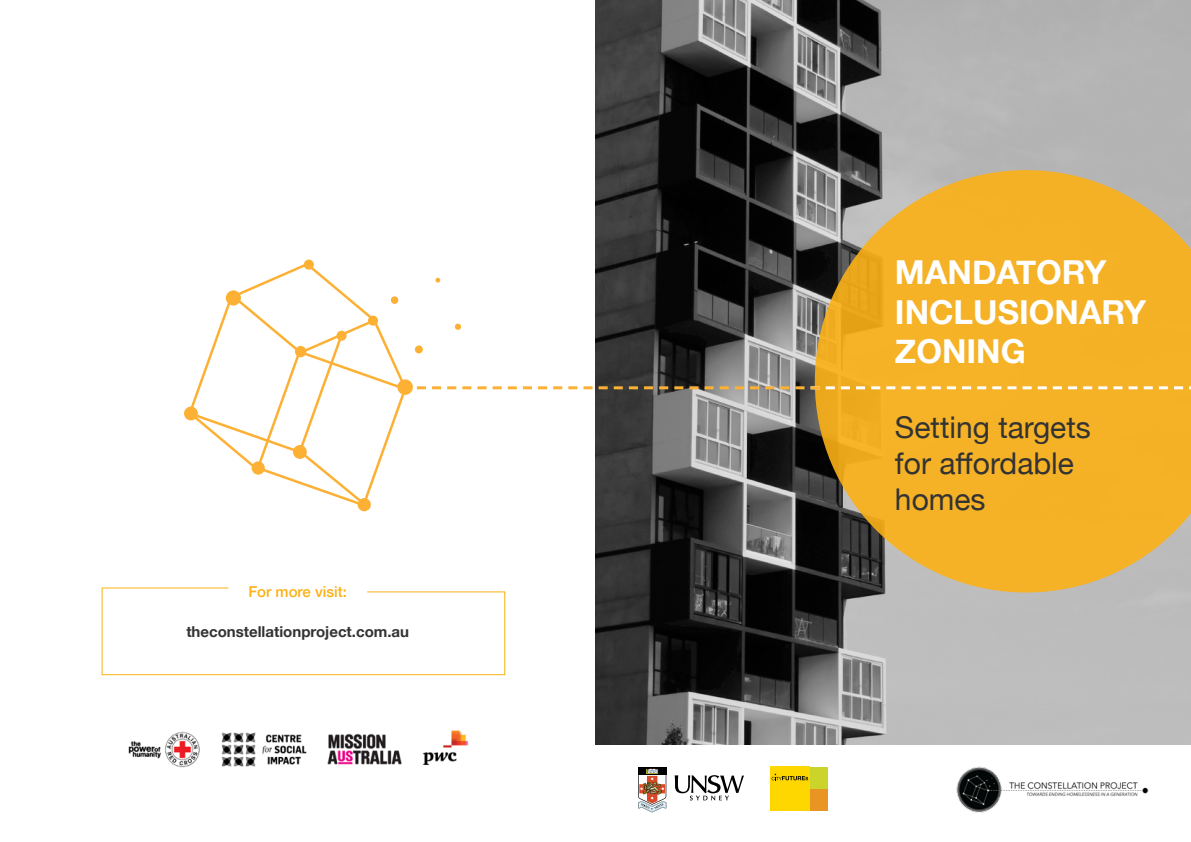
<style>
.page{position:relative;width:1191px;height:842px;background:#fff}
.page>*{position:absolute;margin:0;border:0;box-sizing:border-box;transform-origin:0 0}
.t1{font:700 33px/39.6px "Helvetica Neue";color:#fff}
.t2{font:30px/36px "Helvetica Neue";color:#333}
.t3{font:700 15px "Helvetica Neue";color:#333}
.t4{font:500 15px "Helvetica Neue";color:#fcb116}
</style>
<div class="page">
<img style="left:595px;top:0;width:596px;height:744px">
<svg style="left:815px;top:170px;width:376px;height:422px;background:#cda34b"></svg>
<svg style="left:101px;top:587px;width:405px;height:89px"></svg>
<img style="left:128px;top:730px;width:341px;height:38px">
<img style="left:956px;top:766px;width:193px;height:47px">
<svg style="left:638px;top:767px;width:28px;height:45px"></svg>
<svg style="left:674px;top:775px;width:70px;height:25px"></svg>
<div style="left:770px;top:767px;width:39px;height:44px;background:#fed700"></div>
<svg style="left:771px;top:773px;width:37px;height:7px"></svg>
<div style="left:810px;top:767px;width:18px;height:21px;background:#cbd42b"></div>
<div style="left:810px;top:789px;width:18px;height:22px;background:#e89524"></div>
<div style="left:304px;top:260px;width:10px;height:10px;background:#fcb134;border-radius:50%"></div>
<svg style="left:184px;top:407px;width:14px;height:13px"></svg>
<svg style="left:186px;top:261px;width:1005px;height:251px"></svg>
<p class="t4" style="left:248px;top:580px;width:100px">For more visit:</p>
<p class="t3" style="left:186px;top:620px;width:224px">theconstellationproject.com.au</p>
<p class="t1" style="left:895px;top:253px;width:253px">MANDATORY<br>INCLUSIONARY<br>ZONING</p>
<p class="t2" style="left:895px;top:411px;width:197px">Setting targets for affordable homes</p>
</div>
